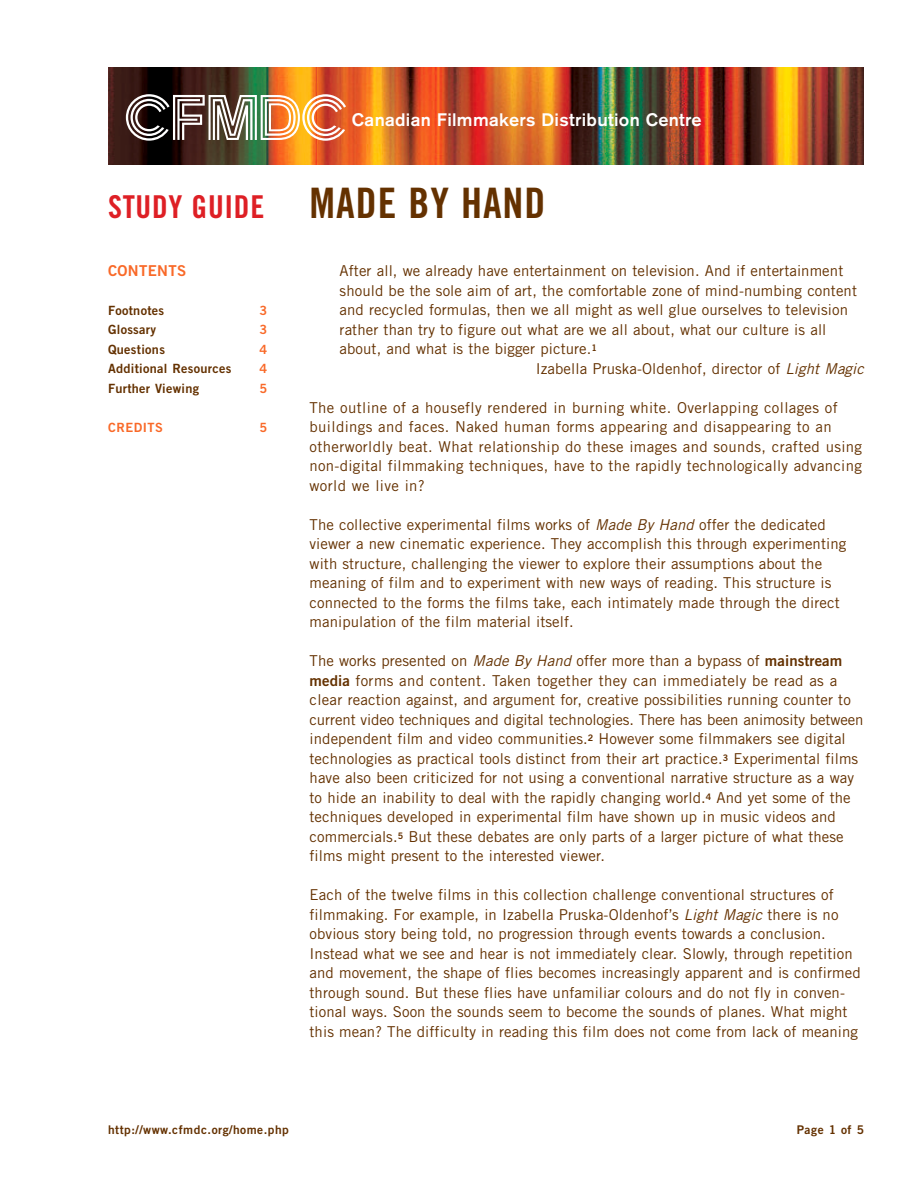
<style>
.page{position:relative;width:918px;height:1188px;background:#fff}
.page>*{position:absolute;margin:0;border:0;box-sizing:border-box;transform-origin:0 0}
.t1{font:42px "Trade Gothic Bold Cond Twenty";letter-spacing:.02em;color:#643100}
.t2{font:31.5px "Trade Gothic Bold Cond Twenty";letter-spacing:.02em;color:#de1f25}
.t3{font:500 18px "Akzidenz Grotesk BE";letter-spacing:.015em;color:#fff}
.t4{font:15px/19.5px "Trade Gothic";letter-spacing:.005em;color:#643100}
.t5{font:15px/19.5px "Trade Gothic";letter-spacing:.025em;color:#643100}
.t6{font:15px "Trade Gothic Bold Two";letter-spacing:.025em;color:#f96928}
.t7{font:12.75px "Trade Gothic Bold Two";letter-spacing:.025em;color:#643100}
.t8{font:12.75px "Trade Gothic Bold Two";letter-spacing:.045em;color:#f96928}
.t9{font:12px "Trade Gothic Bold Two";letter-spacing:.045em;color:#643100}
.s1{font-style:italic}
.s2{font-family:"Trade Gothic Bold Two"}
</style>
<div class="page">
<img style="left:108px;top:68px;width:756px;height:97px">
<img style="left:126px;top:94px;width:220px;height:47px">
<h2 class="t2" style="left:108px;top:195px;width:158px">STUDY GUIDE</h2>
<p class="t6" style="left:108px;top:265px;width:80px">CONTENTS</p>
<p class="t7" style="left:108px;top:306px;width:58px">Footnotes</p>
<p class="t8" style="left:259px;top:306px;width:9px">3</p>
<p class="t7" style="left:108px;top:325px;width:50px">Glossary</p>
<p class="t8" style="left:259px;top:325px;width:9px">3</p>
<p class="t7" style="left:108px;top:345px;width:59px">Questions</p>
<p class="t8" style="left:259px;top:345px;width:9px">4</p>
<p class="t7" style="left:108px;top:364px;width:125px">Additional Resources</p>
<p class="t8" style="left:259px;top:364px;width:9px">4</p>
<p class="t7" style="left:108px;top:384px;width:93px">Further Viewing</p>
<p class="t8" style="left:259px;top:384px;width:9px">5</p>
<p class="t8" style="left:108px;top:423px;width:56px">CREDITS</p>
<p class="t8" style="left:259px;top:423px;width:9px">5</p>
<p class="t3" style="left:352px;top:113px;width:351px">Canadian Filmmakers Distribution Centre</p>
<h1 class="t1" style="left:310px;top:187px;width:237px">MADE BY HAND</h1>
<p class="t4" style="left:340px;top:262px;width:505px">After all, we already have entertainment on television. And if entertainment</p>
<p class="t4" style="left:340px;top:282px;width:519px">should be the sole aim of art, the comfortable zone of mind-numbing content</p>
<p class="t4" style="left:340px;top:301px;width:510px">and recycled formulas, then we all might as well glue ourselves to television</p>
<p class="t4" style="left:340px;top:321px;width:488px">rather than try to figure out what are we all about, what our culture is all</p>
<p class="t4" style="left:340px;top:340px;width:259px">about, and what is the bigger picture.<sup>1</sup></p>
<p class="t4" style="left:536px;top:360px;width:333px">Izabella Pruska-Oldenhof, director of <span class="s1">Light Magic</span></p>
<p class="t5" style="left:310px;top:399px;width:554px">The outline of a housefly rendered in burning white. Overlapping collages of buildings and faces. Naked human forms appearing and disappearing to an otherworldly beat. What relationship do these images and sounds, crafted using non-digital filmmaking techniques, have to the rapidly technologically advancing world we live in?</p>
<p class="t4" style="left:310px;top:516px;width:538px">The collective experimental films works of <span class="s1">Made By Hand</span> offer the dedicated viewer a new cinematic experience. They accomplish this through experimenting with structure, challenging the viewer to explore their assumptions about the meaning of film and to experiment with new ways of reading. This structure is connected to the forms the films take, each intimately made through the direct manipulation of the film material itself.</p>
<p class="t4" style="left:310px;top:652px;width:556px">The works presented on <span class="s1">Made By Hand</span> offer more than a bypass of <span class="s2">mainstream media</span> forms and content. Taken together they can immediately be read as a clear reaction against, and argument for, creative possibilities running counter to current video techniques and digital technologies. There has been animosity between independent film and video communities.<sup>2</sup> However some filmmakers see digital technologies as practical tools distinct from their art practice.<sup>3</sup> Experimental films have also been criticized for not using a conventional narrative structure as a way to hide an inability to deal with the rapidly changing world.<sup>4</sup> And yet some of the techniques developed in experimental film have shown up in music videos and commercials.<sup>5</sup> But these debates are only parts of a larger picture of what these films might present to the interested viewer.</p>
<p class="t4" style="left:310px;top:886px;width:553px">Each of the twelve films in this collection challenge conventional structures of filmmaking. For example, in Izabella Pruska-Oldenhof’s <span class="s1">Light Magic</span> there is no obvious story being told, no progression through events towards a conclusion.<br>Instead what we see and hear is not immediately clear. Slowly, through repetition and movement, the shape of flies becomes increasingly apparent and is confirmed through sound. But these flies have unfamiliar colours and do not fly in conven&shy;tional ways. Soon the sounds seem to become the sounds of planes. What might this mean? The difficulty in reading this film does not come from lack of meaning</p>
<p class="t9" style="left:108px;top:1125px;width:182px">http://www.cfmdc.org/home.php</p>
<p class="t9" style="left:797px;top:1125px;width:69px">Page 1 of 5</p>
</div>
